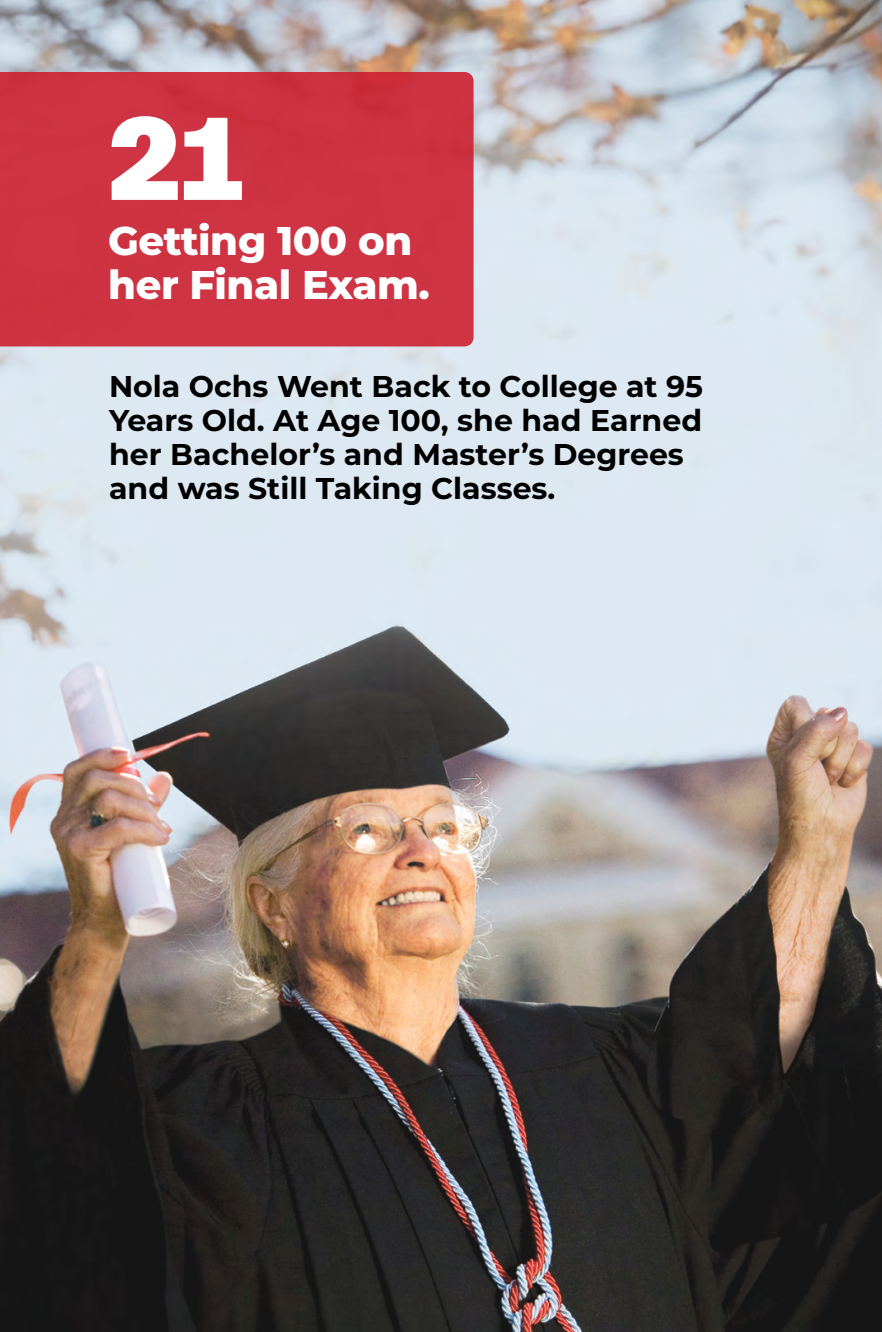
<style>
.page{position:relative;width:882px;height:1332px;background:#fff}
.page>*{position:absolute;margin:0;border:0;box-sizing:border-box;transform-origin:0 0}
.t1{font:900 120px "Real Head Pro";color:#fff}
.t2{font:800 40px/44px "Montserrat";letter-spacing:-.01em;color:#fff}
.t3{font:700 30px/34px "Montserrat";color:#000}
</style>
<div class="page">
<img style="left:0;top:0;width:882px;height:1332px">
<div style="left:0;top:72px;width:474px;height:275px;background:#ce3443"></div>
<h1 class="t1" style="left:109px;top:67px;width:135px">21</h1>
<h2 class="t2" style="left:108px;top:217px;width:323px">Getting 100 on her Final Exam.</h2>
<p class="t3" style="left:109px;top:368px;width:596px">Nola Ochs Went Back to College at 95<br>Years Old. At Age 100, she had Earned her Bachelor’s and Master’s Degrees and was Still Taking Classes.</p>
</div>
